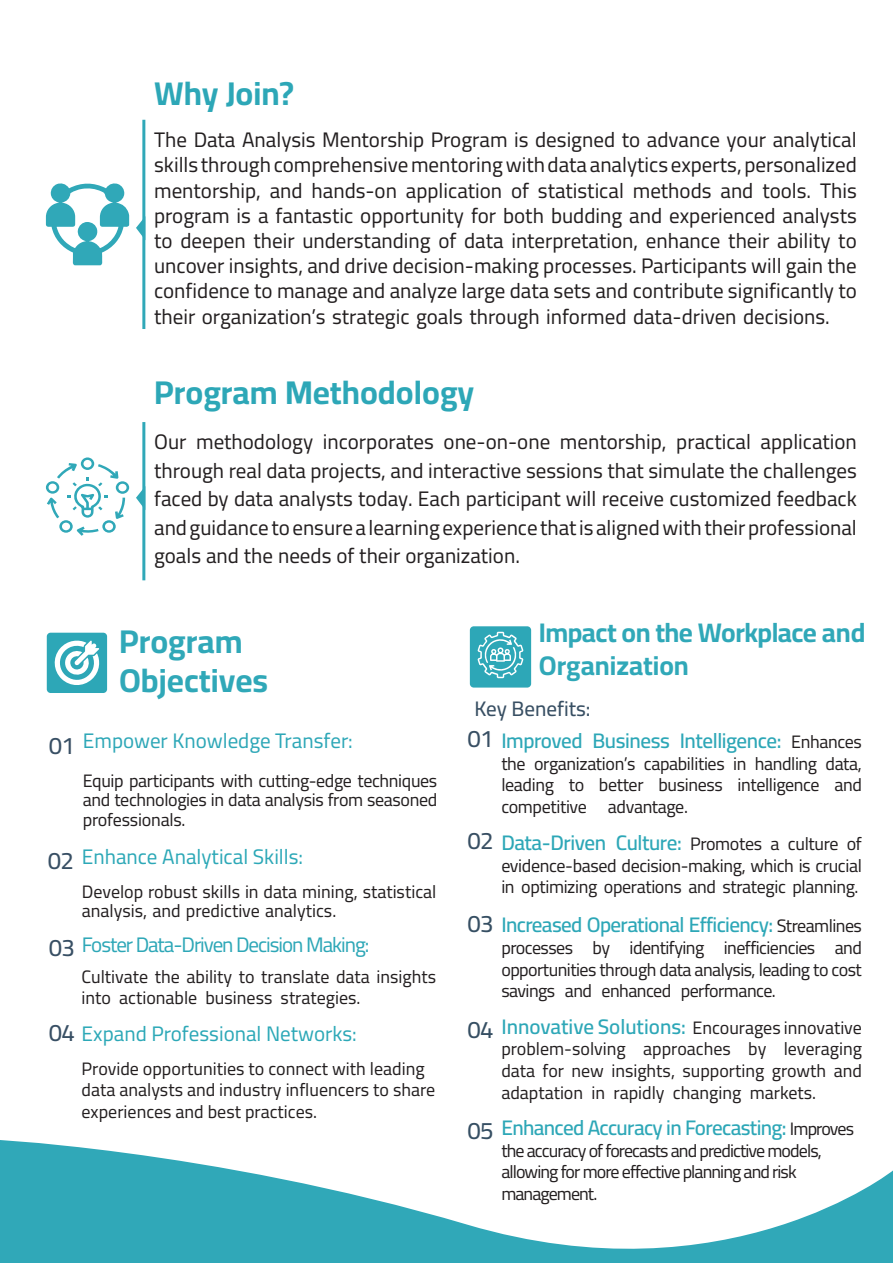
<style>
.page{position:relative;width:893px;height:1263px;background:#fff}
.page>*{position:absolute;margin:0;border:0;box-sizing:border-box;transform-origin:0 0}
.t1{font:700 33px "Cairo";color:#2da7b7}
.t2{font:700 33px "Cairo";color:#30a8b8}
.t3{font:700 27px/32.4px "Cairo";letter-spacing:-.02em;color:#30a8b8}
.t4{font:500 24px "Cairo";letter-spacing:-.03em;color:#384f64}
.t5{font:500 24px "Cairo";color:#364f63}
.t6{font:500 24px "Cairo";color:#384f63}
.t7{font:21px/25.2px "Cairo";color:#231f20;text-align:justify}
.t8{font:600 21px "Cairo";letter-spacing:-.03em;color:#2da7b7}
.t9{font:21px "Cairo";color:#2ca8b7}
.t10{font:600 21px "Cairo";color:#2da7b7}
.t11{font:21px "Cairo";letter-spacing:-.05em;color:#2da7b7}
.t12{font:21px "Cairo";color:#2da7b7}
.t13{font:500 21px "Cairo";color:#384f63}
.t14{font:18px/21.6px "Cairo";letter-spacing:-.01em;color:#231f20}
.t15{font:18px/21.6px "Cairo";letter-spacing:-.05em;color:#231f20}
.s1{font-weight:400;font-size:18px;color:#231f20}
</style>
<div class="page">
<div style="left:47px;top:633px;width:60px;height:60px;background:#2da7b7;border-radius:4px"></div>
<svg style="left:54px;top:640px;width:46px;height:45px"></svg>
<div style="left:470px;top:626px;width:61px;height:61px;background:#2da7b7;border-radius:4px"></div>
<svg style="left:477px;top:632px;width:47px;height:46px"></svg>
<hr style="left:142px;top:120px;width:3px;height:209px;background:#30a8b8">
<hr style="left:142px;top:422px;width:3px;height:158px;background:#30a8b8">
<svg style="left:46px;top:183px;width:83px;height:82px"></svg>
<svg style="left:136px;top:216px;width:7px;height:24px"></svg>
<svg style="left:136px;top:486px;width:7px;height:24px"></svg>
<svg style="left:46px;top:457px;width:83px;height:79px"></svg>
<svg style="left:0;top:1140px;width:893px;height:123px;fill:#30a8b8"></svg>
<p class="t1" style="left:154px;top:69px;width:142px">Why Join?</p>
<p class="t7" style="left:154px;top:128px;width:704px">The Data Analysis Mentorship Program is designed to advance your analytical skills through comprehensive mentoring with data analytics experts, personalized mentorship, and hands-on application of statistical methods and tools. This program is a fantastic opportunity for both budding and experienced analysts to deepen their understanding of data interpretation, enhance their ability to uncover insights, and drive decision-making processes. Participants will gain the confidence to manage and analyze large data sets and contribute significantly to their organization’s strategic goals through informed data-driven decisions.</p>
<p class="t1" style="left:154px;top:368px;width:322px">Program Methodology</p>
<p class="t7" style="left:154px;top:428px;width:704px;line-height:28.5px">Our methodology incorporates one-on-one mentorship, practical application through real data projects, and interactive sessions that simulate the challenges faced by data analysts today. Each participant will receive customized feedback and guidance to ensure a learning experience that is aligned with their professional goals and the needs of their organization.</p>
<p class="t4" style="left:49px;top:727px;width:28px">01</p>
<p class="t2" style="left:119px;top:616px;width:125px">Program</p>
<p class="t2" style="left:119px;top:656px;width:151px">Objectives</p>
<p class="t12" style="left:83px;top:725px;width:272px">Empower Knowledge Transfer:</p>
<p class="t14" style="left:83px;top:771px;width:356px;line-height:19.5px;text-align:justify">Equip participants with cutting-edge techniques and technologies in data analysis from seasoned professionals.</p>
<p class="t4" style="left:48px;top:842px;width:28px">02</p>
<p class="t9" style="left:82px;top:842px;width:223px">Enhance Analytical Skills:</p>
<p class="t14" style="left:82px;top:882px;width:356px;line-height:19.5px">Develop robust skills in data mining, statistical analysis, and predictive analytics.</p>
<p class="t4" style="left:49px;top:929px;width:28px">03</p>
<p class="t11" style="left:82px;top:929px;width:289px">Foster Data-Driven Decision Making:</p>
<p class="t14" style="left:82px;top:967px;width:356px;line-height:21px">Cultivate the ability to translate data insights into actionable business strategies.</p>
<p class="t4" style="left:49px;top:1015px;width:28px">04</p>
<p class="t9" style="left:82px;top:1018px;width:277px">Expand Professional Networks:</p>
<p class="t14" style="left:82px;top:1058px;width:355px">Provide opportunities to connect with leading data analysts and industry influencers to share experiences and best practices.</p>
<p class="t3" style="left:539px;top:618px;width:328px">Impact on the Workplace and<br>Organization</p>
<p class="t13" style="left:474px;top:693px;width:118px">Key Benefits:</p>
<p class="t6" style="left:468px;top:721px;width:28px">01</p>
<p class="t6" style="left:468px;top:823px;width:28px">02</p>
<p class="t5" style="left:468px;top:905px;width:28px">03</p>
<p class="t5" style="left:468px;top:1011px;width:28px">04</p>
<p class="t5" style="left:468px;top:1113px;width:28px">05</p>
<p class="t8" style="left:501px;top:725px;width:362px">Improved Business Intelligence: <span class="s1">Enhances</span></p>
<p class="t14" style="left:501px;top:753px;width:362px;text-align:justify">the organization’s capabilities in handling data, leading to better business intelligence and competitive advantage.</p>
<p class="t8" style="left:501px;top:827px;width:362px">Data-Driven Culture: <span class="s1">Promotes a culture of</span></p>
<p class="t14" style="left:501px;top:855px;width:362px">evidence-based decision-making, which is crucial in optimizing operations and strategic planning.</p>
<p class="t8" style="left:501px;top:910px;width:362px">Increased Operational Efficiency: <span class="s1">Streamlines</span></p>
<p class="t14" style="left:501px;top:937px;width:362px;text-align:justify">processes by identifying inefficiencies and opportunities through data analysis, leading to cost savings and enhanced performance.</p>
<p class="t10" style="left:501px;top:1011px;width:362px">Innovative Solutions: <span class="s1">Encourages innovative</span></p>
<p class="t14" style="left:501px;top:1039px;width:362px;text-align:justify">problem-solving approaches by leveraging data for new insights, supporting growth and adaptation in rapidly changing markets.</p>
<p class="t8" style="left:501px;top:1112px;width:354px">Enhanced Accuracy in Forecasting: <span class="s1">Improves</span></p>
<p class="t15" style="left:501px;top:1140px;width:322px">the accuracy of forecasts and predictive models, allowing for more effective planning and risk management.</p>
</div>
